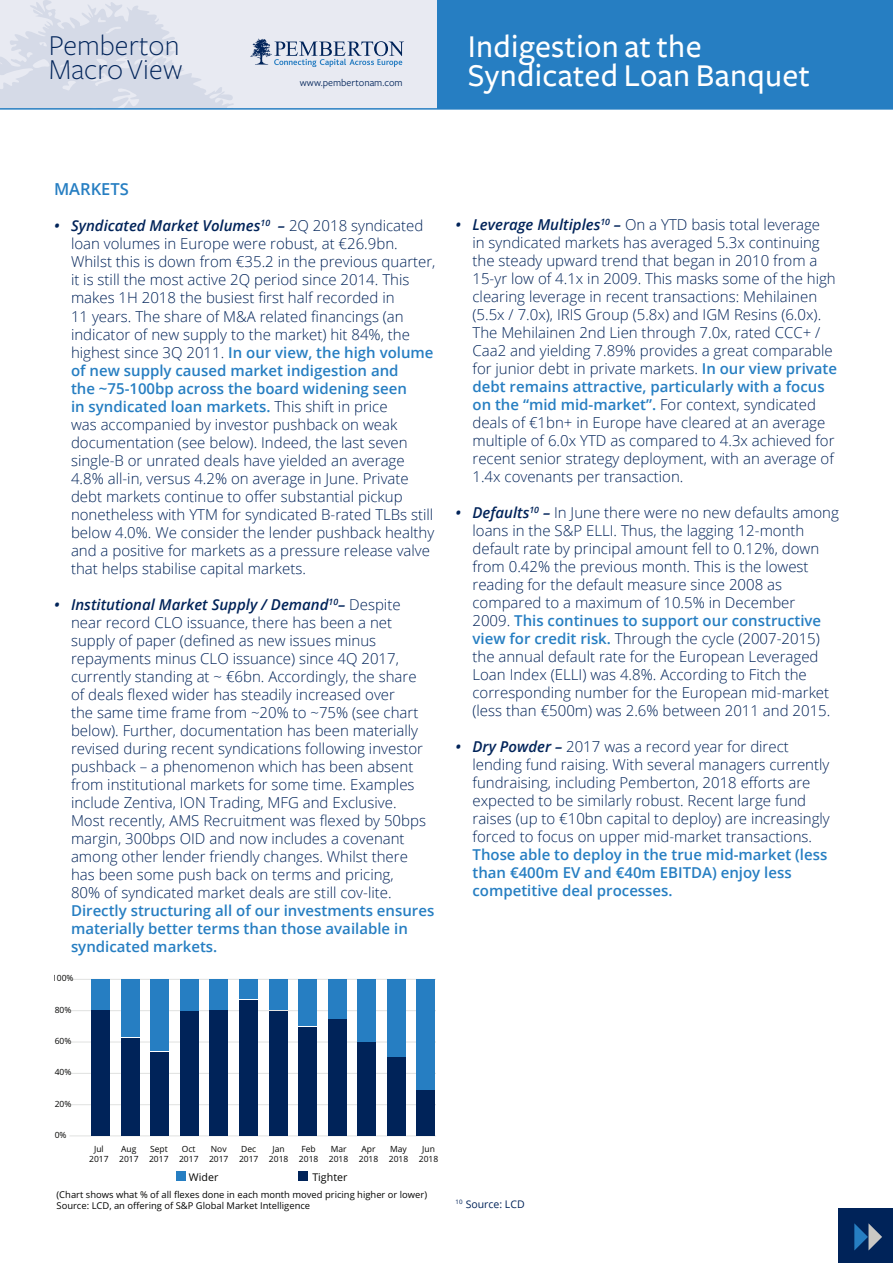
<style>
.page{position:relative;width:893px;height:1263px;background:#fff}
.page>*{position:absolute;margin:0;border:0;box-sizing:border-box;transform-origin:0 0}
.t1{font:500 33px "Freight Sans";letter-spacing:.01em;color:#fff}
.t2{font:300 30px/24px "Freight Sans";color:#002359}
.t3{font:600 16.5px "Open Sans";color:#267ec2}
.t4{font:300 15px/18px "Open Sans";color:#002359}
.t5{font:600 15px/18px "Open Sans";color:#267ec2}
.t6{font:10.65px "Open Sans";color:#050504}
.t7{font:10.5px "Freight Sans";color:#002359}
.t8{font:10.5px "Open Sans";color:#002359}
.t9{font:9.45px/11.2px "Open Sans";color:#050504}
.t10{font:8.55px/10.2px "Open Sans";color:#050504}
.s1{font-weight:600;font-style:italic}
.s2{font-weight:600;color:#267ec2}
</style>
<div class="page">
<div style="left:0;top:0;width:454px;height:108px;background:#e8eaf2"></div>
<svg style="left:0;top:0;width:404px;height:108px"></svg>
<div style="left:438px;top:0;width:455px;height:108px;background:#267ec2"></div>
<hr style="left:0;top:108px;width:893px;height:2px;background:#267ec2">
<div style="left:839px;top:1208px;width:54px;height:55px;background:#002359"></div>
<svg style="left:854px;top:1223px;width:28px;height:27px"></svg>
<hr style="left:70px;top:1104px;width:366px;height:1px;background:#e0e1e0">
<hr style="left:70px;top:1073px;width:366px;height:1px;background:#e0e1e0">
<hr style="left:70px;top:1042px;width:366px;height:1px;background:#e0e1e0">
<hr style="left:70px;top:1010px;width:366px;height:1px;background:#e0e1e0">
<hr style="left:70px;top:979px;width:366px;height:1px;background:#e0e1e0">
<hr style="left:69px;top:1135px;width:367px;height:1px;background:#e0e1e0">
<div style="left:92px;top:1011px;width:18px;height:125px;background:#002359"></div>
<div style="left:92px;top:979px;width:18px;height:31px;background:#267ec2"></div>
<div style="left:121px;top:1038px;width:18px;height:97px;background:#002359"></div>
<div style="left:121px;top:979px;width:18px;height:58px;background:#267ec2"></div>
<div style="left:151px;top:1052px;width:18px;height:83px;background:#002359"></div>
<div style="left:151px;top:979px;width:18px;height:72px;background:#267ec2"></div>
<div style="left:180px;top:1012px;width:19px;height:124px;background:#002359"></div>
<div style="left:180px;top:979px;width:19px;height:32px;background:#267ec2"></div>
<div style="left:210px;top:1010px;width:18px;height:125px;background:#002359"></div>
<div style="left:210px;top:979px;width:18px;height:31px;background:#267ec2"></div>
<div style="left:239px;top:1000px;width:19px;height:135px;background:#002359"></div>
<div style="left:239px;top:979px;width:19px;height:20px;background:#267ec2"></div>
<div style="left:269px;top:1011px;width:18px;height:124px;background:#002359"></div>
<div style="left:269px;top:979px;width:18px;height:31px;background:#267ec2"></div>
<div style="left:298px;top:1027px;width:19px;height:108px;background:#002359"></div>
<div style="left:298px;top:979px;width:19px;height:47px;background:#267ec2"></div>
<div style="left:328px;top:1019px;width:18px;height:116px;background:#002359"></div>
<div style="left:328px;top:979px;width:18px;height:39px;background:#267ec2"></div>
<div style="left:358px;top:1042px;width:18px;height:93px;background:#002359"></div>
<div style="left:358px;top:979px;width:18px;height:62px;background:#267ec2"></div>
<div style="left:387px;top:1057px;width:18px;height:78px;background:#002359"></div>
<div style="left:387px;top:979px;width:18px;height:77px;background:#267ec2"></div>
<div style="left:417px;top:1090px;width:18px;height:45px;background:#002359"></div>
<div style="left:417px;top:979px;width:18px;height:110px;background:#267ec2"></div>
<div style="left:176px;top:1171px;width:9px;height:10px;background:#267ec2"></div>
<div style="left:298px;top:1171px;width:10px;height:10px;background:#002359"></div>
<h2 class="t2" style="left:49px;top:34px;width:135px">Pemberton<br>Macro View</h2>
<h1 class="t1" style="left:468px;top:28px;width:235px">Indigestion at the</h1>
<p class="t7" style="left:300px;top:77px;width:104px">www.pembertonam.com</p>
<h1 class="t1" style="left:468px;top:57px;width:344px">Syndicated Loan Banquet</h1>
<p class="t3" style="left:54px;top:178px;width:76px">MARKETS</p>
<p class="t4" style="left:71px;top:217px;width:366px;text-indent:-17px"><span class="s1">• Syndicated Market Volumes</span><sup>10</sup> <span class="s1">–</span> 2Q 2018 syndicated loan volumes in Europe were robust, at €26.9bn.<br>Whilst this is down from €35.2 in the previous quarter, it is still the most active 2Q period since 2014. This makes 1H 2018 the busiest first half recorded in<br>11 years. The share of M&amp;A related financings (an indicator of new supply to the market) hit 84%, the highest since 3Q 2011. <span class="s2">In our view, the high volume of new supply caused market indigestion and<br>the ~75-100bp across the board widening seen<br>in syndicated loan markets.</span> This shift in price<br>was accompanied by investor pushback on weak documentation (see below). Indeed, the last seven single-B or unrated deals have yielded an average 4.8% all-in, versus 4.2% on average in June. Private debt markets continue to offer substantial pickup nonetheless with YTM for syndicated B-rated TLBs still below 4.0%. We consider the lender pushback healthy and a positive for markets as a pressure release valve that helps stabilise capital markets.</p>
<p class="t4" style="left:71px;top:595px;width:357px;text-indent:-17px"><span class="s1">• Institutional Market Supply / Demand</span><sup>10</sup><span class="s1">–</span> Despite near record CLO issuance, there has been a net supply of paper (defined as new issues minus repayments minus CLO issuance) since 4Q 2017, currently standing at ~ €6bn. Accordingly, the share of deals flexed wider has steadily increased over<br>the same time frame from ~20% to ~75% (see chart below). Further, documentation has been materially revised during recent syndications following investor pushback – a phenomenon which has been absent from institutional markets for some time. Examples include Zentiva, ION Trading, MFG and Exclusive.<br>Most recently, AMS Recruitment was flexed by 50bps margin, 300bps OID and now includes a covenant among other lender friendly changes. Whilst there has been some push back on terms and pricing, 80% of syndicated market deals are still cov-lite.</p>
<p class="t5" style="left:71px;top:901px;width:365px">Directly structuring all of our investments ensures materially better terms than those available in syndicated markets.</p>
<p class="t10" style="left:52px;top:973px;width:23px">100%</p>
<p class="t10" style="left:55px;top:1004px;width:18px">80%</p>
<p class="t10" style="left:55px;top:1036px;width:18px">60%</p>
<p class="t10" style="left:55px;top:1067px;width:18px">40%</p>
<p class="t10" style="left:55px;top:1098px;width:18px">20%</p>
<p class="t10" style="left:55px;top:1129px;width:13px">0%</p>
<p class="t10" style="left:89px;top:1143px;width:21px;text-align:center">Jul<br>2017</p>
<p class="t10" style="left:119px;top:1143px;width:21px">Aug<br>2017</p>
<p class="t10" style="left:149px;top:1143px;width:21px">Sept<br>2017</p>
<p class="t10" style="left:179px;top:1143px;width:21px;text-align:center">Oct<br>2017</p>
<p class="t10" style="left:209px;top:1143px;width:21px">Nov<br>2017</p>
<p class="t10" style="left:239px;top:1143px;width:21px">Dec<br>2017</p>
<p class="t10" style="left:269px;top:1143px;width:21px;text-align:center">Jan<br>2018</p>
<p class="t10" style="left:299px;top:1143px;width:21px">Feb<br>2018</p>
<p class="t10" style="left:329px;top:1143px;width:21px">Mar<br>2018</p>
<p class="t10" style="left:359px;top:1143px;width:21px;text-align:center">Apr<br>2018</p>
<p class="t10" style="left:389px;top:1143px;width:21px">May<br>2018</p>
<p class="t10" style="left:419px;top:1143px;width:21px;text-align:center">Jun<br>2018</p>
<p class="t6" style="left:189px;top:1169px;width:31px">Wider</p>
<p class="t6" style="left:312px;top:1169px;width:37px">Tighter</p>
<p class="t9" style="left:57px;top:1188px;width:372px">(Chart shows what % of all flexes done in each month moved pricing higher or lower)<br>Source: LCD, an offering of S&amp;P Global Market Intelligence</p>
<p class="t4" style="left:472px;top:215px;width:366px;text-indent:-17px"><span class="s1">• Leverage Multiples</span><sup>10</sup> <span class="s1">–</span> On a YTD basis total leverage<br>in syndicated markets has averaged 5.3x continuing the steady upward trend that began in 2010 from a 15-yr low of 4.1x in 2009. This masks some of the high clearing leverage in recent transactions: Mehilainen (5.5x / 7.0x), IRIS Group (5.8x) and IGM Resins (6.0x).<br>The Mehilainen 2nd Lien through 7.0x, rated CCC+ / Caa2 and yielding 7.89% provides a great comparable for junior debt in private markets. <span class="s2">In our view private debt remains attractive, particularly with a focus on the “mid mid-market”.</span> For context, syndicated deals of €1bn+ in Europe have cleared at an average multiple of 6.0x YTD as compared to 4.3x achieved for recent senior strategy deployment, with an average of 1.4x covenants per transaction.</p>
<p class="t4" style="left:472px;top:503px;width:368px;text-indent:-17px"><span class="s1">• Defaults</span><sup>10</sup> <span class="s1">–</span> In June there were no new defaults among loans in the S&amp;P ELLI. Thus, the lagging 12-month default rate by principal amount fell to 0.12%, down from 0.42% the previous month. This is the lowest reading for the default measure since 2008 as compared to a maximum of 10.5% in December<br>2009. <span class="s2">This continues to support our constructive view for credit risk.</span> Through the cycle (2007-2015) the annual default rate for the European Leveraged Loan Index (ELLI) was 4.8%. According to Fitch the corresponding number for the European mid-market (less than €500m) was 2.6% between 2011 and 2015.</p>
<p class="t4" style="left:472px;top:737px;width:359px;text-indent:-17px"><span class="s1">• Dry Powder –</span> 2017 was a record year for direct lending fund raising. With several managers currently fundraising, including Pemberton, 2018 efforts are expected to be similarly robust. Recent large fund raises (up to €10bn capital to deploy) are increasingly forced to focus on upper mid-market transactions.</p>
<p class="t5" style="left:472px;top:846px;width:356px">Those able to deploy in the true mid-market (less than €400m EV and €40m EBITDA) enjoy less competitive deal processes.</p>
<p class="t8" style="left:455px;top:1197px;width:71px"><sup>10</sup> Source: LCD</p>
</div>
